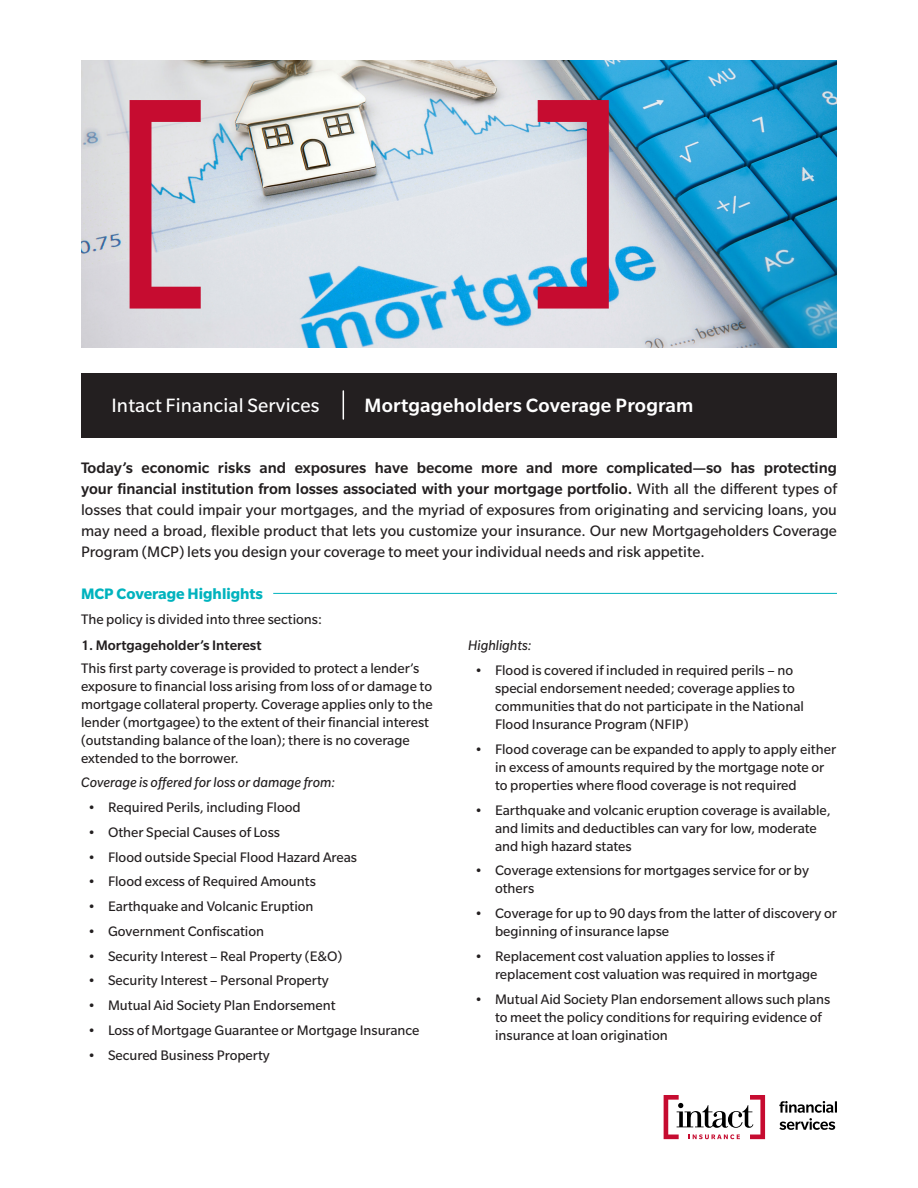
<style>
.page{position:relative;width:918px;height:1188px;background:#fff}
.page>*{position:absolute;margin:0;border:0;box-sizing:border-box;transform-origin:0 0}
.header__sell_sheet_t{font:500 21px "Slate Std";letter-spacing:.01em;color:#fff}
.header__business_nam{font:21px "Slate Std";letter-spacing:.01em;color:#fff}
.introduction{font:16.5px/21px "Slate Std";color:#231f20;text-align:justify}
.headline_1{font:700 16.5px "Slate Std";color:#00b3be}
.body_copy{font:15px/18px "Slate Std";color:#231f20}
.body_copy-2{font:italic 15px "Slate Std";color:#231f20}
.headline_2{font:500 15px "Slate Std";color:#231f20}
.s1{font-weight:500}
</style>
<div class="page">
<div style="left:81px;top:373px;width:756px;height:64px;background:#231f20"></div>
<svg style="left:343px;top:391px;width:1px;height:28px"></svg>
<svg style="left:664px;top:1095px;width:101px;height:44px"></svg>
<svg style="left:779px;top:1101px;width:58px;height:29px"></svg>
<img style="left:81px;top:61px;width:756px;height:287px">
<svg style="left:130px;top:100px;width:71px;height:209px;background:#ce7f93"></svg>
<svg style="left:538px;top:100px;width:71px;height:209px;background:#c77d94"></svg>
<hr style="left:273px;top:593px;width:564px;height:1px;background:#00b3be">
<p class="header__business_nam" style="left:111px;top:394px;width:210px">Intact Financial Services</p>
<p class="header__sell_sheet_t" style="left:364px;top:394px;width:331px">Mortgageholders Coverage Program</p>
<p class="introduction" style="left:81px;top:457px;width:758px"><span class="s1">Today’s economic risks and exposures have become more and more complicated—so has protecting your financial institution from losses associated with your mortgage portfolio.</span> With all the different types of losses that could impair your mortgages, and the myriad of exposures from originating and servicing loans, you may need a broad, flexible product that lets you customize your insurance. Our new Mortgageholders Coverage Program (MCP) lets you design your coverage to meet your individual needs and risk appetite.</p>
<p class="headline_1" style="left:81px;top:585px;width:183px">MCP Coverage Highlights</p>
<p class="body_copy" style="left:81px;top:610px;width:243px">The policy is divided into three sections:</p>
<p class="headline_2" style="left:81px;top:638px;width:182px">1. Mortgageholder’s Interest</p>
<p class="body_copy" style="left:81px;top:659px;width:353px">This first party coverage is provided to protect a lender’s exposure to financial loss arising from loss of or damage to mortgage collateral property. Coverage applies only to the lender (mortgagee) to the extent of their financial interest (outstanding balance of the loan); there is no coverage extended to the borrower.</p>
<p class="body_copy-2" style="left:81px;top:775px;width:256px">Coverage is offered for loss or damage from:</p>
<p class="body_copy" style="left:88px;top:798px;width:215px">• Required Perils, including Flood</p>
<p class="body_copy" style="left:88px;top:823px;width:194px">• Other Special Causes of Loss</p>
<p class="body_copy" style="left:88px;top:848px;width:271px">• Flood outside Special Flood Hazard Areas</p>
<p class="body_copy" style="left:88px;top:872px;width:230px">• Flood excess of Required Amounts</p>
<p class="body_copy" style="left:88px;top:897px;width:227px">• Earthquake and Volcanic Eruption</p>
<p class="body_copy" style="left:88px;top:922px;width:178px">• Government Confiscation</p>
<p class="body_copy" style="left:88px;top:947px;width:256px">• Security Interest – Real Property (E&amp;O)</p>
<p class="body_copy" style="left:88px;top:971px;width:243px">• Security Interest – Personal Property</p>
<p class="body_copy" style="left:88px;top:996px;width:249px">• Mutual Aid Society Plan Endorsement</p>
<p class="body_copy" style="left:88px;top:1021px;width:333px">• Loss of Mortgage Guarantee or Mortgage Insurance</p>
<p class="body_copy" style="left:88px;top:1046px;width:184px">• Secured Business Property</p>
<p class="body_copy-2" style="left:468px;top:638px;width:65px">Highlights:</p>
<p class="body_copy" style="left:495px;top:661px;width:310px;text-indent:-20px">• Flood is covered if included in required perils – no special endorsement needed; coverage applies to communities that do not participate in the National Flood Insurance Program (NFIP)</p>
<p class="body_copy" style="left:495px;top:740px;width:343px;text-indent:-20px">• Flood coverage can be expanded to apply to apply either in excess of amounts required by the mortgage note or to properties where flood coverage is not required</p>
<p class="body_copy" style="left:495px;top:801px;width:337px;text-indent:-20px">• Earthquake and volcanic eruption coverage is available, and limits and deductibles can vary for low, moderate and high hazard states</p>
<p class="body_copy" style="left:495px;top:861px;width:316px;text-indent:-20px">• Coverage extensions for mortgages service for or by others</p>
<p class="body_copy" style="left:495px;top:904px;width:344px;text-indent:-20px">• Coverage for up to 90 days from the latter of discovery or beginning of insurance lapse</p>
<p class="body_copy" style="left:495px;top:947px;width:324px;text-indent:-20px">• Replacement cost valuation applies to losses if replacement cost valuation was required in mortgage</p>
<p class="body_copy" style="left:495px;top:990px;width:337px;text-indent:-20px">• Mutual Aid Society Plan endorsement allows such plans to meet the policy conditions for requiring evidence of insurance at loan origination</p>
</div>
